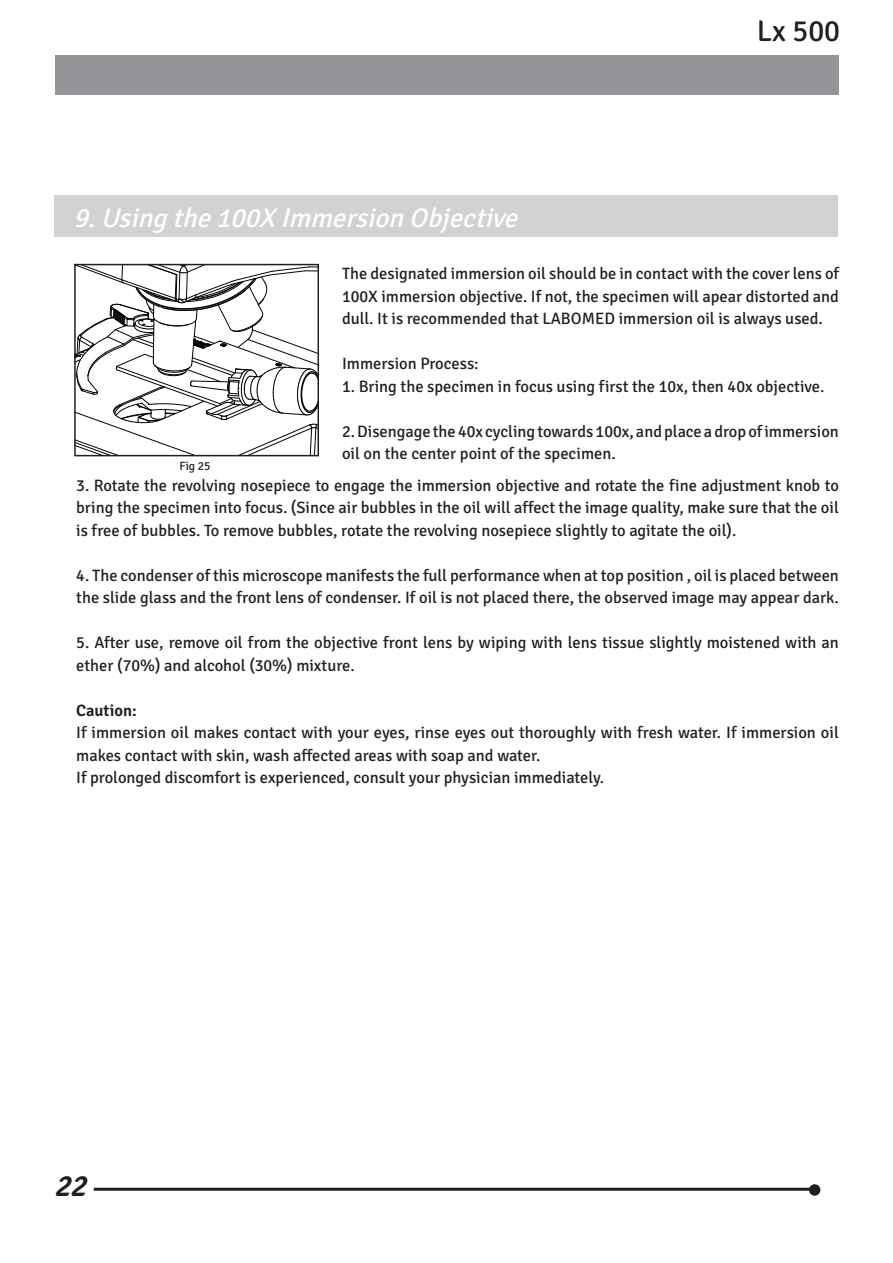
<style>
.page{position:relative;width:893px;height:1263px;background:#fff}
.page>*{position:absolute;margin:0;border:0;box-sizing:border-box;transform-origin:0 0}
.t1{font:30px "Signika";color:#231f20}
.t2{font:italic 600 30px "Signika";color:#231f20}
.t3{font:italic 27px "Signika";color:#fff}
.t4{font:16.5px/22.5px "Signika";color:#231f20}
.t5{font:600 16.5px "Signika";color:#231f20}
.t6{font:12px "Signika";color:#231f20}
</style>
<div class="page">
<hr style="left:94px;top:1188px;width:721px;height:3px;background:#231f20">
<div style="left:809px;top:1184px;width:11px;height:12px;background:#231f20;border-radius:50%"></div>
<div style="left:55px;top:55px;width:783px;height:39px;background:#939598"></div>
<svg style="left:77px;top:267px;width:239px;height:186px"></svg>
<div style="left:74px;top:264px;width:245px;height:192px;border:2px solid #231f20"></div>
<div style="left:54px;top:195px;width:783px;height:42px;background:#d1d2d4"></div>
<h1 class="t1" style="left:757px;top:14px;width:85px">Lx 500</h1>
<h2 class="t3" style="left:73px;top:202px;width:453px">9.Usingthe100X Immersion Objective</h2>
<p class="t4" style="left:342px;top:263px;width:498px;text-align:justify">The designated immersion oil should be in contact with the cover lens of 100X immersion objective. If not, the specimen will apear distorted and dull. It is recommended that LABOMED immersion oil is always used.</p>
<p class="t4" style="left:342px;top:353px;width:138px">Immersion Process:</p>
<p class="t4" style="left:342px;top:375px;width:484px">1. Bring the specimen in focus using first the 10x, then 40x objective.</p>
<p class="t4" style="left:342px;top:420px;width:498px">2. Disengage the 40x cycling towards 100x, and place a drop of immersion oil on the center point of the specimen.</p>
<p class="t4" style="left:76px;top:474px;width:764px;text-align:justify">3. Rotate the revolving nosepiece to engage the immersion objective and rotate the fine adjustment knob to bring the specimen into focus. (Since air bubbles in the oil will affect the image quality, make sure that the oil is free of bubbles. To remove bubbles, rotate the revolving nosepiece slightly to agitate the oil).</p>
<p class="t4" style="left:76px;top:564px;width:764px">4. The condenser of this microscope manifests the full performance when at top position , oil is placed between the slide glass and the front lens of condenser. If oil is not placed there, the observed image may appear dark.</p>
<p class="t4" style="left:76px;top:631px;width:764px">5. After use, remove oil from the objective front lens by wiping with lens tissue slightly moistened with an ether (70%) and alcohol (30%) mixture.</p>
<p class="t5" style="left:76px;top:700px;width:62px">Caution:</p>
<p class="t4" style="left:76px;top:721px;width:764px">If immersion oil makes contact with your eyes, rinse eyes out thoroughly with fresh water. If immersion oil makes contact with skin, wash affected areas with soap and water.<br>If prolonged discomfort is experienced, consult your physician immediately.</p>
<p class="t6" style="left:179px;top:459px;width:33px">Fig 25</p>
<h1 class="t2" style="left:54px;top:1168px;width:42px">22</h1>
</div>
